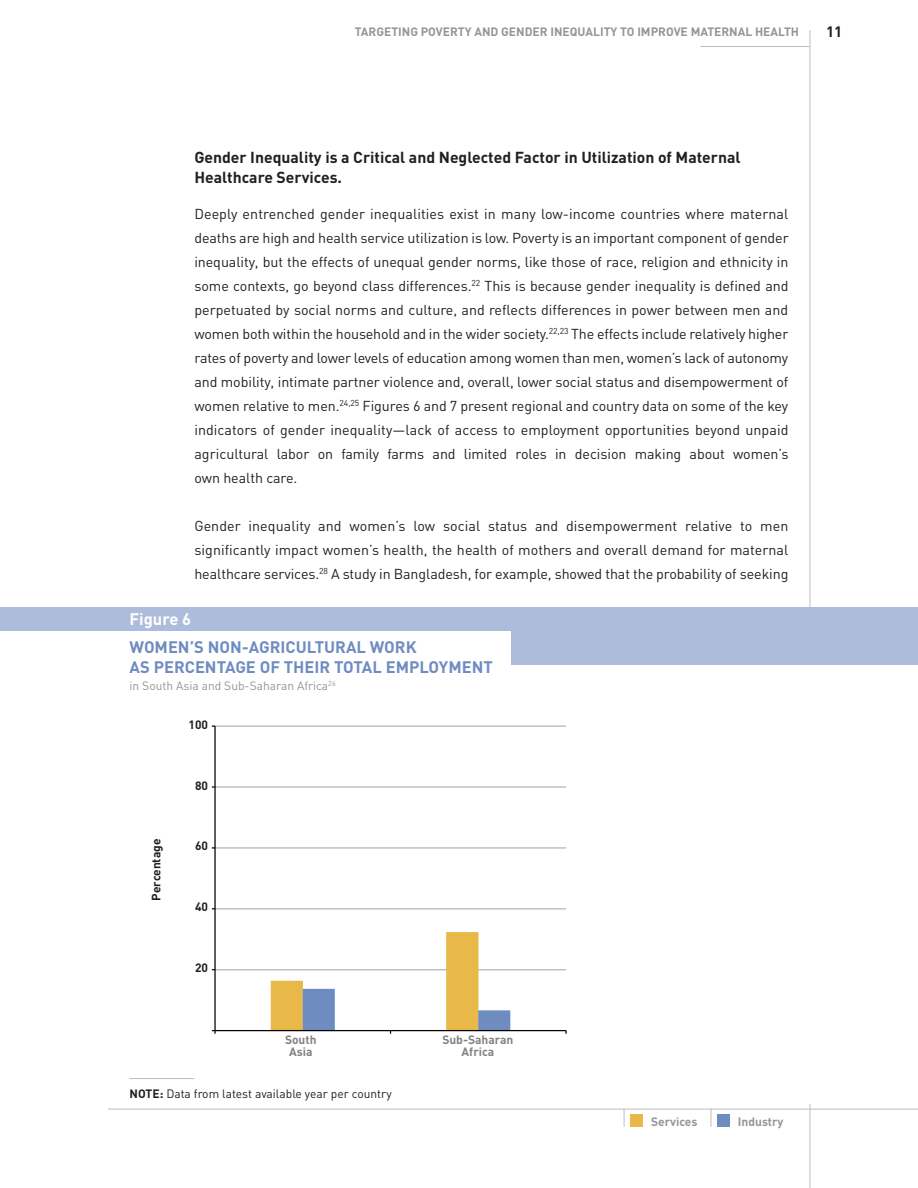
<style>
.page{position:relative;width:918px;height:1188px;background:#fff}
.page>*{position:absolute;margin:0;border:0;box-sizing:border-box;transform-origin:0 0}
.t1{font:700 16.5px/19.8px "DIN";color:#6f8cc1}
.t2{font:700 16.5px "DIN";color:#fff}
.t3{font:700 15.75px/19.5px "DIN";color:#231f20}
.t4{font:700 15px "DIN";color:#231f20}
.t5{font:14.25px/24px "DIN";letter-spacing:-.005em;color:#231f20;text-align:justify}
.t6{font:700 12px "DIN";color:#939598}
.t7{font:12px "DIN";color:#231f20}
.t8{font:12px "DIN";color:#939598}
.t9{font:700 12px/12px "DIN";color:#808285;text-align:center}
.t10{font:700 12px "DIN";color:#231f20}
.s1{font-weight:700}
</style>
<div class="page">
<hr style="left:700px;top:46px;width:110px;height:1px;background:#bcbdc0">
<hr style="left:810px;top:30px;width:1px;height:1158px;background:#bcbdc0">
<div style="left:0;top:608px;width:918px;height:496px;background:#fff"></div>
<div style="left:0;top:608px;width:918px;height:57px;background:#aebcdb"></div>
<hr style="left:215px;top:969px;width:351px;height:1px;background:#bcbdc0">
<hr style="left:215px;top:908px;width:351px;height:2px;background:#bcbdc0">
<hr style="left:215px;top:847px;width:351px;height:2px;background:#bcbdc0">
<hr style="left:215px;top:786px;width:351px;height:2px;background:#bcbdc0">
<hr style="left:215px;top:725px;width:351px;height:2px;background:#bcbdc0">
<hr style="left:214px;top:726px;width:2px;height:305px;background:#050504">
<hr style="left:215px;top:1030px;width:351px;height:1px;background:#050504">
<svg style="left:271px;top:932px;width:239px;height:102px"></svg>
<div style="left:0;top:631px;width:510px;height:45px;background:#fff"></div>
<hr style="left:108px;top:1109px;width:810px;height:1px;background:#bcbdc0">
<hr style="left:130px;top:1078px;width:64px;height:1px;background:#bcbdc0">
<div style="left:630px;top:1114px;width:13px;height:12px;background:#e8b948"></div>
<svg style="left:624px;top:1109px;width:1px;height:18px"></svg>
<div style="left:717px;top:1114px;width:13px;height:12px;background:#6f8cc1"></div>
<svg style="left:711px;top:1109px;width:1px;height:18px"></svg>
<p class="t6" style="left:355px;top:25px;width:446px">TARGETING POVERTY AND GENDER INEQUALITY TO IMPROVE MATERNAL HEALTH</p>
<p class="t4" style="left:826px;top:23px;width:18px">11</p>
<p class="t3" style="left:194px;top:148px;width:548px">Gender Inequality is a Critical and Neglected Factor in Utilization of Maternal<br>Healthcare Services.</p>
<p class="t5" style="left:194px;top:201px;width:596px">Deeply entrenched gender inequalities exist in many low-income countries where maternal deaths are high and health service utilization is low. Poverty is an important component of gender inequality, but the effects of unequal gender norms, like those of race, religion and ethnicity in some contexts, go beyond class differences.<sup>22</sup> This is because gender inequality is defined and perpetuated by social norms and culture, and reflects differences in power between men and women both within the household and in the wider society.<sup>22,23</sup> The effects include relatively higher rates of poverty and lower levels of education among women than men, women’s lack of autonomy and mobility, intimate partner violence and, overall, lower social status and disempowerment of women relative to men.<sup>24,25</sup> Figures 6 and 7 present regional and country data on some of the key indicators of gender inequality—lack of access to employment opportunities beyond unpaid agricultural labor on family farms and limited roles in decision making about women’s own health care.</p>
<p class="t5" style="left:194px;top:513px;width:596px">Gender inequality and women’s low social status and disempowerment relative to men significantly impact women’s health, the health of mothers and overall demand for maternal healthcare services.<sup>28</sup> A study in Bangladesh, for example, showed that the probability of seeking</p>
<p class="t2" style="left:130px;top:609px;width:63px">Figure 6</p>
<p class="t1" style="left:130px;top:637px;width:365px">WOMEN’S NON-AGRICULTURAL WORK<br>AS PERCENTAGE OF THEIR TOTAL EMPLOYMENT</p>
<p class="t8" style="left:130px;top:678px;width:208px">in South Asia and Sub-Saharan Africa<sup>26</sup></p>
<p class="t10" style="left:189px;top:717px;width:21px">100</p>
<p class="t10" style="left:149px;top:901px;width:63px;rotate:-90deg">Percentage</p>
<p class="t10" style="left:195px;top:778px;width:15px">80</p>
<p class="t10" style="left:195px;top:839px;width:15px">60</p>
<p class="t10" style="left:195px;top:900px;width:15px">40</p>
<p class="t10" style="left:195px;top:961px;width:15px">20</p>
<p class="t9" style="left:285px;top:1033px;width:33px">South<br>Asia</p>
<p class="t9" style="left:442px;top:1033px;width:73px">Sub-Saharan<br>Africa</p>
<p class="t7" style="left:130px;top:1086px;width:264px"><span class="s1">NOTE:</span> Data from latest available year per country</p>
<p class="t6" style="left:651px;top:1114px;width:48px">Services</p>
<p class="t6" style="left:738px;top:1114px;width:47px">Industry</p>
</div>
